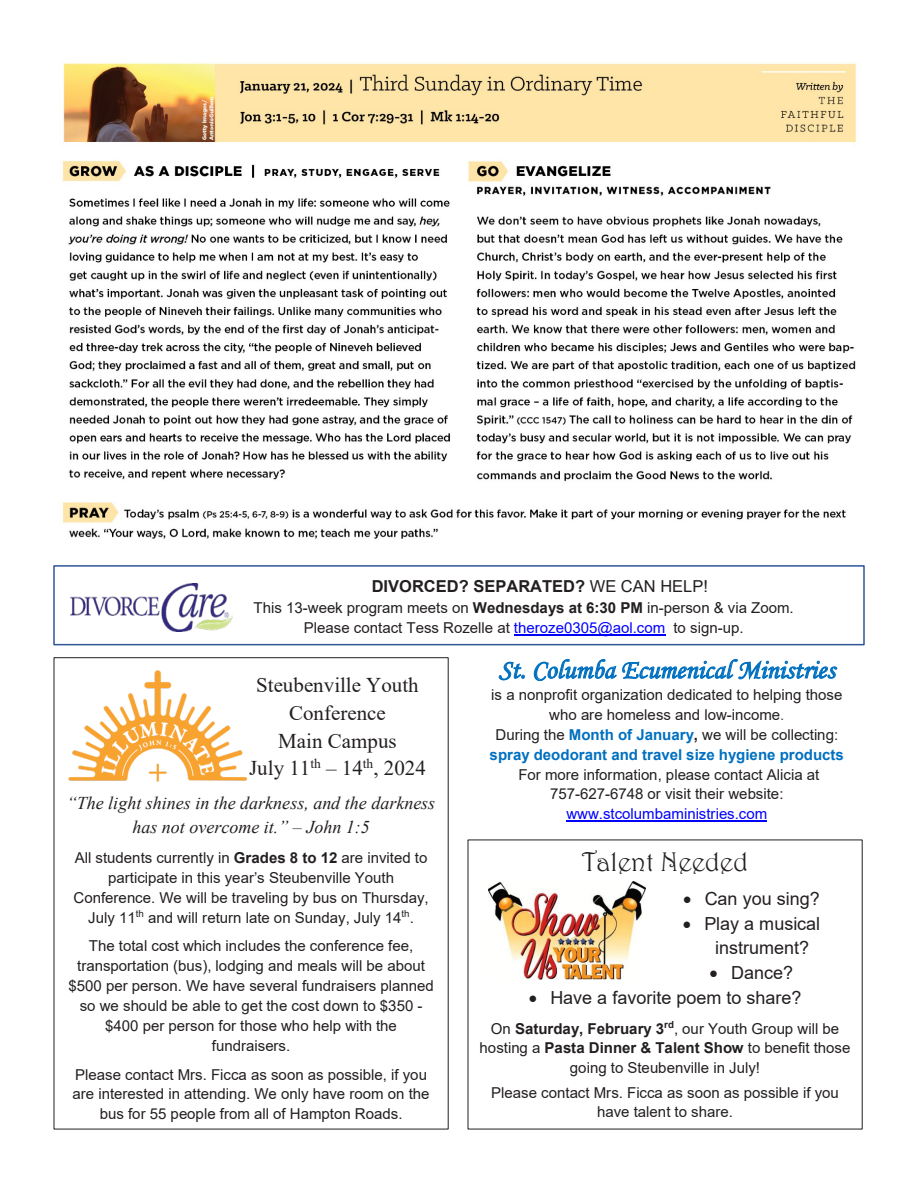
<style>
.page{position:relative;width:918px;height:1188px;background:#fff}
.page>*{position:absolute;margin:0;border:0;box-sizing:border-box;transform-origin:0 0}
.t1{font:27px "Monotype Corsiva";color:#0070c0}
.t2{font:27px "Harrington";color:#231f20}
.t3{font:21px/27.8px "Times New Roman";color:#231f20;text-align:center}
.t4{font:18px/23.7px "Arial";color:#231f20}
.t5{font:italic 18px/23.7px "Times New Roman";color:#231f20;text-align:center}
.t6{font:700 16.5px "Arial";color:#231f20}
.t7{font:15px/19.8px "Arial";color:#231f20;text-align:center}
.s1{font-weight:400}
.s2{font-weight:700}
.s3{color:#00f}
.s4{color:#44546a}
.s5{font-weight:700;color:#0070c0}
</style>
<div class="page">
<hr style="left:566px;top:821px;width:201px;height:1px;background:#00f">
<img style="left:60px;top:63px;width:796px;height:476px">
<img style="left:488px;top:881px;width:158px;height:98px">
<div style="left:53px;top:565px;width:812px;height:80px;border:2px solid #2f5597"></div>
<hr style="left:514px;top:634px;width:151px;height:1px;background:#00f">
<img style="left:71px;top:583px;width:162px;height:48px">
<img style="left:68px;top:670px;width:179px;height:112px">
<p class="t6" style="left:372px;top:575px;width:338px">DIVORCED? SEPARATED? <span class="s1">WE CAN HELP!</span></p>
<p class="t7" style="left:254px;top:597px;width:542px">This 13-week program meets on <span class="s2">Wednesdays at 6:30 PM</span> in-person &amp; via Zoom.<br>Please contact Tess Rozelle at <span class="s3">theroze0305@aol.com</span> to sign-up.</p>
<p class="t3" style="left:249px;top:671px;width:178px">Steubenville Youth<br>Conference<br>Main Campus<br>July 11<sup>th</sup> – 14<sup>th</sup>, 2024</p>
<p class="t5" style="left:67px;top:791px;width:370px">“The light shines in the darkness, and the darkness has not overcome it.” – John 1:5</p>
<p class="t7" style="left:74px;top:848px;width:357px">All students currently in <span class="s2">Grades 8 to 12</span> are invited to participate in this year’s Steubenville Youth Conference. We will be traveling by bus on Thursday, July 11<sup>th</sup> and will return late on Sunday, July 14<sup>th</sup>.</p>
<p class="t7" style="left:68px;top:936px;width:367px">The total cost which includes the conference fee, transportation (bus), lodging and meals will be about $500 per person. We have several fundraisers planned so we should be able to get the cost down to $350 - $400 per person for those who help with the fundraisers.</p>
<p class="t7" style="left:73px;top:1064px;width:359px">Please contact Mrs. Ficca as soon as possible, if you are interested in attending. We only have room on the bus for 55 people from all of Hampton Roads.</p>
<p class="t1" style="left:499px;top:653px;width:338px">St. Columba Ecumenical Ministries</p>
<p class="t7" style="left:490px;top:685px;width:356px">is a nonprofit organization dedicated to helping those who are homeless and low-income<span class="s4">.<br></span>During the <span class="s5">Month of January</span><span class="s2">,</span> we will be collecting: <span class="s5">spray deodorant and travel size hygiene products </span>For more information, please contact Alicia at 757-627-6748 or visit their website: <span class="s3">www.stcolumbaministries.com</span></p>
<p class="t2" style="left:582px;top:846px;width:168px">Talent Needed</p>
<p class="t4" style="left:683px;top:887px;width:138px">• Can you sing?</p>
<p class="t4" style="left:715px;top:912px;width:107px;text-indent:-32px">• Play a musical instrument?</p>
<p class="t4" style="left:710px;top:960px;width:85px">• Dance?</p>
<p class="t4" style="left:529px;top:985px;width:274px">• Have a favorite poem to share?</p>
<p class="t7" style="left:480px;top:1018px;width:372px">On <span class="s2">Saturday, February 3</span><sup>rd</sup>, our Youth Group will be hosting a <span class="s2">Pasta Dinner &amp; Talent Show</span> to benefit those going to Steubenville in July!</p>
<p class="t7" style="left:491px;top:1082px;width:349px">Please contact Mrs. Ficca as soon as possible if you have talent to share.</p>
</div>
